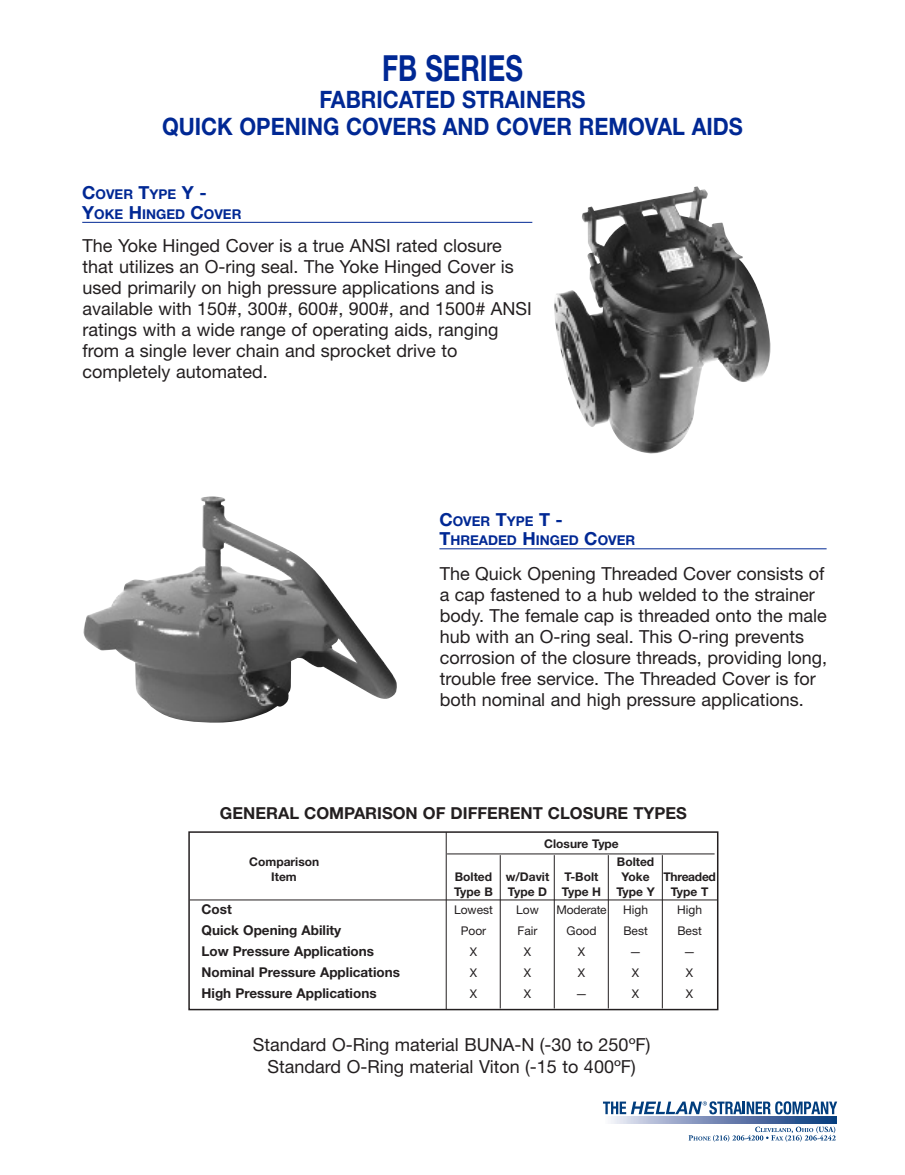
<style>
.page{position:relative;width:905px;height:1175px;background:#fff}
.page>*{position:absolute;margin:0;border:0;box-sizing:border-box;transform-origin:0 0}
.t1{font:700 36px "Helvetica Neue";color:#002894;scale:.75 1}
.t2{font:700 24px/27px "Helvetica Neue";color:#002894;text-align:center;scale:.9 1}
.t3{font:18px/21px "Helvetica Neue";color:#231f20}
.t4{font:700 16.5px "Helvetica Neue";color:#231f20}
.t5{font:700 13.5px "Helvetica Neue";color:#231f20}
.t6{font:700 13.5px/19.5px "Helvetica Neue";color:#002894}
.t7{font:700 12px "Helvetica Neue";color:#231f20}
.t8{font:12px "Helvetica Neue";color:#231f20}
.t9{font:700 12px "Helvetica Neue";letter-spacing:-.02em;color:#231f20}
.s1{font-size:18px}
</style>
<div class="page">
<img style="left:83px;top:496px;width:314px;height:227px">
<img style="left:554px;top:186px;width:216px;height:268px">
<hr style="left:82px;top:222px;width:450px;height:1px;background:#002894">
<hr style="left:439px;top:548px;width:387px;height:1px;background:#002894">
<div style="left:188px;top:831px;width:530px;height:179px;border:2px solid #231f20"></div>
<hr style="left:190px;top:899px;width:527px;height:1px;background:#231f20">
<hr style="left:446px;top:832px;width:1px;height:177px;background:#231f20">
<hr style="left:500px;top:855px;width:1px;height:153px;background:#231f20">
<hr style="left:554px;top:855px;width:1px;height:153px;background:#231f20">
<hr style="left:608px;top:855px;width:1px;height:153px;background:#231f20">
<hr style="left:662px;top:855px;width:1px;height:153px;background:#231f20">
<hr style="left:447px;top:853px;width:267px;height:1px;background:#231f20">
<svg style="left:603px;top:1101px;width:234px;height:13px"></svg>
<svg style="left:688px;top:1126px;width:147px;height:15px"></svg>
<svg style="left:610px;top:1116px;width:226px;height:7px;background:#7289b4"></svg>
<h1 class="t1" style="left:382px;top:55px;width:189px">FB SERIES</h1>
<h2 class="t2" style="left:162px;top:88px;width:647px">FABRICATED STRAINERS<br>QUICK OPENING COVERS AND COVER REMOVAL AIDS</h2>
<p class="t6" style="left:82px;top:186px;width:161px"><span class="s1">C</span>OVER <span class="s1">T</span>YPE <span class="s1">Y -<br>Y</span>OKE <span class="s1">H</span>INGED <span class="s1">C</span>OVER</p>
<p class="t3" style="left:82px;top:237px;width:451px">The Yoke Hinged Cover is a true ANSI rated closure that utilizes an O-ring seal. The Yoke Hinged Cover is used primarily on high pressure applications and is available with 150#, 300#, 600#, 900#, and 1500# ANSI ratings with a wide range of operating aids, ranging from a single lever chain and sprocket drive to completely automated.</p>
<p class="t6" style="left:439px;top:512px;width:197px"><span class="s1">C</span>OVER <span class="s1">T</span>YPE <span class="s1">T -<br>T</span>HREADED <span class="s1">H</span>INGED <span class="s1">C</span>OVER</p>
<p class="t3" style="left:440px;top:565px;width:389px">The Quick Opening Threaded Cover consists of a cap fastened to a hub welded to the strainer body. The female cap is threaded onto the male hub with an O-ring seal. This O-ring prevents corrosion of the closure threads, providing long, trouble free service. The Threaded Cover is for both nominal and high pressure applications.</p>
<p class="t4" style="left:220px;top:807px;width:468px">GENERAL COMPARISON OF DIFFERENT CLOSURE TYPES</p>
<p class="t7" style="left:544px;top:839px;width:76px">Closure Type</p>
<p class="t7" style="left:249px;top:857px;width:71px">Comparison</p>
<p class="t7" style="left:617px;top:857px;width:39px">Bolted</p>
<p class="t7" style="left:271px;top:872px;width:27px">Item</p>
<p class="t7" style="left:455px;top:872px;width:96px">Bolted w/Davit</p>
<p class="t7" style="left:564px;top:872px;width:35px">T-Bolt</p>
<p class="t9" style="left:621px;top:872px;width:96px">Yoke Threaded</p>
<p class="t7" style="left:454px;top:887px;width:148px">Type B Type D Type H</p>
<p class="t7" style="left:616px;top:887px;width:40px">Type Y</p>
<p class="t7" style="left:670px;top:887px;width:39px">Type T</p>
<p class="t5" style="left:201px;top:904px;width:32px">Cost</p>
<p class="t8" style="left:454px;top:905px;width:40px">Lowest</p>
<p class="t8" style="left:516px;top:905px;width:24px">Low</p>
<p class="t8" style="left:556px;top:905px;width:52px">Moderate</p>
<p class="t8" style="left:623px;top:905px;width:26px">High</p>
<p class="t8" style="left:677px;top:905px;width:26px">High</p>
<p class="t5" style="left:201px;top:925px;width:141px">Quick Opening Ability</p>
<p class="t8" style="left:460px;top:926px;width:27px">Poor</p>
<p class="t8" style="left:517px;top:926px;width:21px">Fair</p>
<p class="t8" style="left:566px;top:926px;width:31px">Good</p>
<p class="t8" style="left:623px;top:926px;width:26px">Best</p>
<p class="t8" style="left:677px;top:926px;width:26px">Best</p>
<p class="t5" style="left:201px;top:946px;width:174px">Low Pressure Applications</p>
<p class="t8" style="left:470px;top:947px;width:9px">X</p>
<p class="t8" style="left:524px;top:947px;width:9px">X</p>
<p class="t8" style="left:578px;top:947px;width:9px">X</p>
<p class="t8" style="left:629px;top:947px;width:13px">—</p>
<p class="t8" style="left:683px;top:947px;width:13px">—</p>
<p class="t5" style="left:201px;top:967px;width:200px">Nominal Pressure Applications</p>
<p class="t8" style="left:470px;top:968px;width:9px">X</p>
<p class="t8" style="left:524px;top:968px;width:9px">X</p>
<p class="t8" style="left:578px;top:968px;width:9px">X</p>
<p class="t8" style="left:632px;top:968px;width:9px">X</p>
<p class="t8" style="left:686px;top:968px;width:9px">X</p>
<p class="t5" style="left:201px;top:988px;width:176px">High Pressure Applications</p>
<p class="t8" style="left:470px;top:989px;width:9px">X</p>
<p class="t8" style="left:524px;top:989px;width:9px">X</p>
<p class="t8" style="left:575px;top:989px;width:13px">—</p>
<p class="t8" style="left:632px;top:989px;width:9px">X</p>
<p class="t8" style="left:686px;top:989px;width:9px">X</p>
<p class="t3" style="left:253px;top:1036px;width:399px;line-height:21.6px;text-align:center">Standard O-Ring material BUNA-N (-30 to 250ºF)<br>Standard O-Ring material Viton (-15 to 400ºF)</p>
</div>
